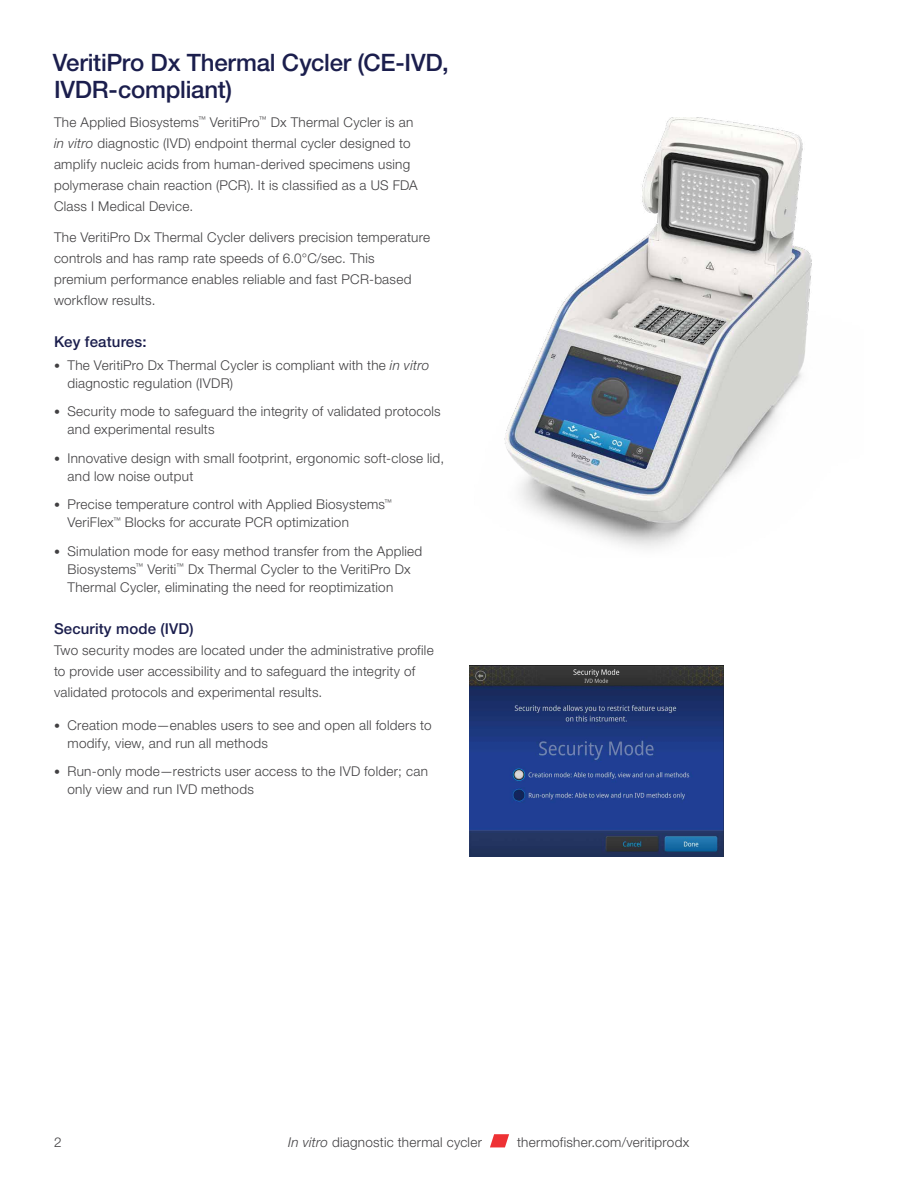
<style>
.page{position:relative;width:918px;height:1188px;background:#fff}
.page>*{position:absolute;margin:0;border:0;box-sizing:border-box;transform-origin:0 0}
.t1{font:500 24px/27px "Helvetica Neue LTW1 G";letter-spacing:-.01em;color:#1b1e4d}
.t2{font:500 15px "Helvetica Neue LTW1 G";letter-spacing:.01em;color:#1b1e4d}
.t3{font:300 13.5px/21px "Helvetica Neue LTW1 G";letter-spacing:.02em;color:#414042}
.s1{font-style:italic}
.s2{font-size:12px}
</style>
<div class="page">
<img style="left:504px;top:117px;width:308px;height:431px">
<img style="left:469px;top:665px;width:255px;height:191px">
<svg style="left:490px;top:1134px;width:19px;height:13px"></svg>
<h1 class="t1" style="left:53px;top:49px;width:397px">VeritiPro Dx Thermal Cycler (CE-IVD,<br>IVDR-compliant)</h1>
<p class="t3" style="left:54px;top:111px;width:365px">The Applied Biosystems<sup>™</sup> VeritiPro<sup>™</sup> Dx Thermal Cycler is an <span class="s1">in vitro</span> diagnostic (IVD) endpoint thermal cycler designed to amplify nucleic acids from human-derived specimens using polymerase chain reaction (PCR). It is classified as a US FDA Class I Medical Device.</p>
<p class="t3" style="left:54px;top:227px;width:378px">The VeritiPro Dx Thermal Cycler delivers precision temperature controls and has ramp rate speeds of 6.0°C/sec. This premium performance enables reliable and fast PCR-based workflow results.</p>
<p class="t2" style="left:54px;top:333px;width:94px">Key features:</p>
<p class="t3" style="left:68px;top:356px;width:363px;line-height:18px;text-indent:-14px"><span class="s2">•</span> The VeritiPro Dx Thermal Cycler is compliant with the <span class="s1">in vitro </span>diagnostic regulation (IVDR)</p>
<p class="t3" style="left:68px;top:402px;width:375px;line-height:18px;text-indent:-14px"><span class="s2">•</span> Security mode to safeguard the integrity of validated protocols and experimental results</p>
<p class="t3" style="left:68px;top:449px;width:378px;line-height:18px;text-indent:-14px"><span class="s2">•</span> Innovative design with small footprint, ergonomic soft-close lid, and low noise output</p>
<p class="t3" style="left:68px;top:495px;width:326px;line-height:18px;text-indent:-14px"><span class="s2">•</span> Precise temperature control with Applied Biosystems<sup>™<br></sup>VeriFlex<sup>™</sup> Blocks for accurate PCR optimization</p>
<p class="t3" style="left:67px;top:542px;width:356px;line-height:18px;text-indent:-13px"><span class="s2">•</span> Simulation mode for easy method transfer from the Applied<br>Biosystems<sup>™</sup> Veriti<sup>™</sup> Dx Thermal Cycler to the VeritiPro Dx<br>Thermal Cycler, eliminating the need for reoptimization</p>
<p class="t2" style="left:54px;top:619px;width:141px">Security mode (IVD)</p>
<p class="t3" style="left:54px;top:639px;width:381px">Two security modes are located under the administrative profile to provide user accessibility and to safeguard the integrity of validated protocols and experimental results.</p>
<p class="t3" style="left:68px;top:716px;width:366px;line-height:18px;text-indent:-14px"><span class="s2">•</span> Creation mode—enables users to see and open all folders to modify, view, and run all methods</p>
<p class="t3" style="left:68px;top:762px;width:362px;line-height:18px;text-indent:-14px"><span class="s2">•</span> Run-only mode—restricts user access to the IVD folder; can only view and run IVD methods</p>
<p class="t3" style="left:54px;top:1132px;width:9px">2</p>
<p class="t3" style="left:288px;top:1132px;width:195px"><span class="s1">In vitro</span> diagnostic thermal cycler</p>
<p class="t3" style="left:517px;top:1132px;width:174px">thermofisher.com/veritiprodx</p>
</div>
